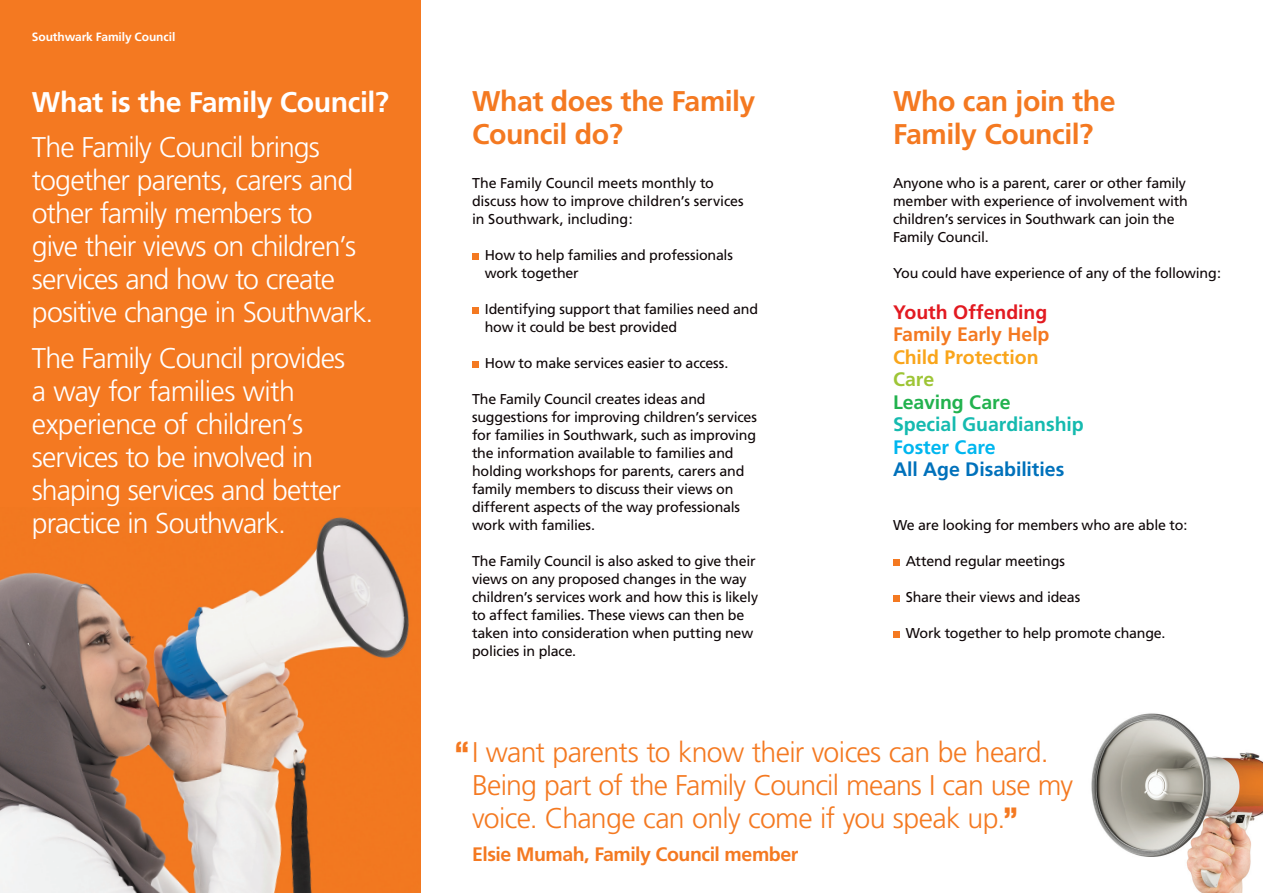
<style>
.page{position:relative;width:1263px;height:893px;background:#fff}
.page>*{position:absolute;margin:0;border:0;box-sizing:border-box;transform-origin:0 0}
.A_Heading{font:300 28.5px/33px "Frutiger";letter-spacing:-.035em;color:#fff}
.Body{font:300 28.5px/33px "Frutiger";letter-spacing:-.03em;color:#fff}
.Body-2{font:300 28.5px/33px "Frutiger";letter-spacing:-.025em;color:#f47921}
.A_Heading-2{font:700 28.5px/33px "Frutiger";letter-spacing:-.015em;color:#f47921}
.A_Heading-3{font:700 28.5px "Frutiger";letter-spacing:-.015em;color:#fff}
.Body-3{font:700 19.5px "Frutiger";letter-spacing:-.02em;color:#f47921}
.t1{font:700 19.5px "Frutiger";letter-spacing:-.005em;color:#15baaf}
.t2{font:700 19.5px "Frutiger";color:#0071bb}
.t3{font:700 19.5px "Frutiger";letter-spacing:-.005em;color:#f9a51b}
.t4{font:700 19.5px "Frutiger";letter-spacing:-.005em;color:#e21a21}
.t5{font:700 19.5px "Frutiger";letter-spacing:-.005em;color:#22b24e}
.t6{font:700 19.5px "Frutiger";color:#00b6ef}
.t7{font:700 19.5px "Frutiger";color:#9ec536}
.Body-4{font:14.25px/18px "Frutiger";letter-spacing:-.015em;color:#0e0607}
.t8{font:700 12px "Frutiger";letter-spacing:-.01em;color:#fff}
.s1{font-family:"Helvetica Neue";font-weight:900;font-stretch:condensed}
</style>
<div class="page">
<div style="left:0;top:0;width:421px;height:893px;background:#f47921"></div>
<img style="left:0;top:517px;width:410px;height:376px">
<img style="left:1091px;top:713px;width:172px;height:180px">
<svg style="left:472px;top:254px;width:6px;height:6px"></svg>
<svg style="left:472px;top:308px;width:6px;height:6px"></svg>
<svg style="left:472px;top:362px;width:6px;height:6px"></svg>
<svg style="left:893px;top:560px;width:6px;height:6px"></svg>
<svg style="left:893px;top:596px;width:6px;height:6px"></svg>
<svg style="left:893px;top:632px;width:6px;height:6px"></svg>
<p class="t8" style="left:32px;top:30px;width:145px">Southwark Family Council</p>
<p class="A_Heading-3" style="left:32px;top:85px;width:359px">What is the Family Council?</p>
<p class="A_Heading" style="left:32px;top:131px;width:343px">The Family Council brings together parents, carers and other family members to<br>give their views on children’s services and how to create positive change in Southwark.</p>
<p class="Body" style="left:32px;top:342px;width:315px">The Family Council provides a way for families with experience of children’s services to be involved in shaping services and better practice in Southwark.</p>
<p class="A_Heading-2" style="left:472px;top:85px;width:285px">What does the Family<br>Council do?</p>
<p class="Body-4" style="left:472px;top:174px;width:273px">The Family Council meets monthly to discuss how to improve children’s services in Southwark, including:</p>
<p class="Body-4" style="left:485px;top:246px;width:250px">How to help families and professionals work together</p>
<p class="Body-4" style="left:485px;top:300px;width:275px">Identifying support that families need and how it could be best provided</p>
<p class="Body-4" style="left:485px;top:354px;width:245px">How to make services easier to access.</p>
<p class="Body-4" style="left:472px;top:390px;width:286px">The Family Council creates ideas and suggestions for improving children’s services for families in Southwark, such as improving the information available to families and holding workshops for parents, carers and family members to discuss their views on different aspects of the way professionals work with families.</p>
<p class="Body-4" style="left:472px;top:552px;width:288px">The Family Council is also asked to give their views on any proposed changes in the way children’s services work and how this is likely to affect families. These views can then be taken into consideration when putting new policies in place.</p>
<p class="A_Heading-2" style="left:893px;top:85px;width:224px">Who can join the<br>Family Council?</p>
<p class="Body-4" style="left:893px;top:174px;width:296px">Anyone who is a parent, carer or other family member with experience of involvement with children’s services in Southwark can join the Family Council.</p>
<p class="Body-4" style="left:893px;top:264px;width:330px">You could have experience of any of the following:</p>
<p class="t4" style="left:893px;top:300px;width:156px">Youth Offending</p>
<p class="Body-3" style="left:893px;top:323px;width:158px">Family Early Help</p>
<p class="t3" style="left:893px;top:345px;width:147px">Child Protection</p>
<p class="t7" style="left:893px;top:368px;width:43px">Care</p>
<p class="t5" style="left:893px;top:390px;width:119px">Leaving Care</p>
<p class="t1" style="left:893px;top:413px;width:192px">Special Guardianship</p>
<p class="t6" style="left:893px;top:435px;width:104px">Foster Care</p>
<p class="t2" style="left:893px;top:458px;width:173px">All Age Disabilities</p>
<p class="Body-4" style="left:893px;top:516px;width:296px">We are looking for members who are able to:</p>
<p class="Body-4" style="left:906px;top:552px;width:161px">Attend regular meetings</p>
<p class="Body-4" style="left:906px;top:588px;width:176px">Share their views and ideas</p>
<p class="Body-4" style="left:906px;top:624px;width:261px">Work together to help promote change.</p>
<p class="Body-2" style="left:472px;top:736px;width:603px;text-indent:-17px"><span class="s1">“</span>I want parents to know their voices can be heard.<br>Being part of the Family Council means I can use my voice. Change can only come if you speak up.<span class="s1">”</span></p>
<p class="Body-3" style="left:472px;top:843px;width:328px">Elsie Mumah, Family Council member</p>
</div>
